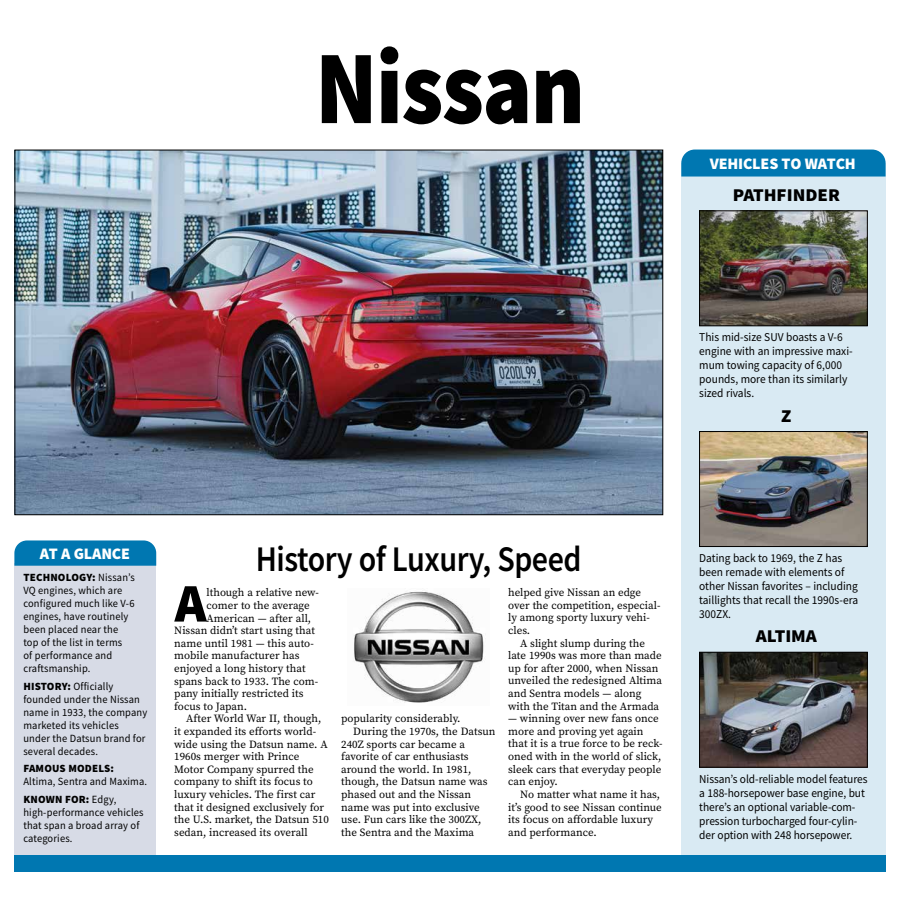
<style>
.page{position:relative;width:900px;height:908px;background:#fff}
.page>*{position:absolute;margin:0;border:0;box-sizing:border-box;transform-origin:0 0}
.t1{font:900 104.4px "Source Sans Pro";letter-spacing:-.015em;color:#000;scale:.89 1}
.t2{font:900 54.3px "Source Sans Pro";color:#000}
.t3{font:600 36px "Source Sans Pro";letter-spacing:-.015em;color:#000;scale:.89 1}
.t4{font:900 18px "Source Sans Pro";color:#000;scale:1.05 1}
.t5{font:900 16px "Source Sans Pro";letter-spacing:-.01em;color:#fff}
.t6{font:12px/14px "Source Sans Pro";color:#000;scale:.95 1}
.t7{font:11px/12.6px "Source Serif Pro";color:#000}
.t8{font:11px/13px "Source Sans Pro";letter-spacing:.015em;color:#000;scale:.95 1}
.t9{font:900 11px "Source Sans Pro";letter-spacing:.015em;color:#000}
.s1{font-weight:900}
</style>
<div class="page">
<div style="left:681px;top:163px;width:205px;height:708px;background:#d9eaf3"></div>
<img style="left:16px;top:151px;width:645px;height:362px">
<img style="left:701px;top:212px;width:165px;height:112px">
<div style="left:699px;top:210px;width:169px;height:116px;border:1px solid #000"></div>
<div style="left:14px;top:563px;width:142px;height:308px;background:#d7dbe6"></div>
<div style="left:14px;top:540px;width:142px;height:25px;background:#0077b1"></div>
<div style="left:14px;top:855px;width:872px;height:16px;background:#0077b1"></div>
<img style="left:354px;top:591px;width:130px;height:112px">
<div style="left:681px;top:149px;width:205px;height:27px;background:#0077b1"></div>
<img style="left:701px;top:653px;width:165px;height:112px">
<div style="left:699px;top:651px;width:169px;height:116px;border:1px solid #000"></div>
<img style="left:701px;top:433px;width:165px;height:111px">
<div style="left:699px;top:431px;width:169px;height:115px;border:1px solid #000"></div>
<h1 class="t1" style="left:315px;top:16px;width:305px">Nissan</h1>
<h3 class="t5" style="left:710px;top:152px;width:148px">VEHICLES TO WATCH</h3>
<h3 class="t4" style="left:733px;top:182px;width:103px">PATHFINDER</h3>
<p class="t6" style="left:699px;top:330px;width:163px">This mid-size SUV boasts a V-6 engine with an impressive maxi&shy;mum towing capacity of 6,000 pounds, more than its similarly sized rivals.</p>
<h3 class="t4" style="left:781px;top:403px;width:11px">Z</h3>
<h3 class="t5" style="left:40px;top:543px;width:92px">AT A GLANCE</h3>
<p class="t8" style="left:23px;top:570px;width:119px"><span class="s1">TECHNOLOGY:</span> Nissan’s<br>VQ engines, which are configured much like V-6 engines, have routinely been placed near the top of the list in terms<br>of performance and craftsmanship.</p>
<p class="t8" style="left:23px;top:679px;width:132px"><span class="s1">HISTORY:</span> Officially founded under the Nissan name in 1933, the company marketed its vehicles under the Datsun brand for several decades.</p>
<p class="t9" style="left:23px;top:760px;width:92px">FAMOUS MODELS:</p>
<p class="t8" style="left:23px;top:772px;width:132px;line-height:17.5px">Altima, Sentra and Maxima.<br><span class="s1">KNOWN FOR:</span> Edgy,</p>
<p class="t8" style="left:23px;top:805px;width:128px">high-performance vehicles that span a broad array of categories.</p>
<h3 class="t3" style="left:256px;top:534px;width:367px">History of Luxury, Speed</h3>
<h2 class="t2" style="left:175px;top:565px;width:33px">A</h2>
<p class="t7" style="left:207px;top:586px;width:114px">lthough a relative new-</p>
<p class="t7" style="left:207px;top:598px;width:105px">comer to the average</p>
<p class="t7" style="left:207px;top:611px;width:106px">American — after all,</p>
<p class="t7" style="left:174px;top:624px;width:142px">Nissan didn’t start using that</p>
<p class="t7" style="left:174px;top:636px;width:141px">name until 1981 — this auto-</p>
<p class="t7" style="left:174px;top:649px;width:127px">mobile manufacturer has</p>
<p class="t7" style="left:174px;top:661px;width:133px">enjoyed a long history that</p>
<p class="t7" style="left:174px;top:674px;width:145px">spans back to 1933. The com-</p>
<p class="t7" style="left:174px;top:687px;width:131px">pany initially restricted its</p>
<p class="t7" style="left:174px;top:699px;width:74px">focus to Japan.</p>
<p class="t7" style="left:186px;top:712px;width:137px">After World War II, though,</p>
<p class="t7" style="left:174px;top:724px;width:144px">it expanded its efforts world-</p>
<p class="t7" style="left:174px;top:737px;width:155px">wide using the Datsun name. A</p>
<p class="t7" style="left:174px;top:750px;width:127px">1960s merger with Prince</p>
<p class="t7" style="left:174px;top:762px;width:141px">Motor Company spurred the</p>
<p class="t7" style="left:174px;top:775px;width:140px">company to shift its focus to</p>
<p class="t7" style="left:174px;top:787px;width:143px">luxury vehicles. The first car</p>
<p class="t7" style="left:174px;top:800px;width:151px">that it designed exclusively for</p>
<p class="t7" style="left:174px;top:813px;width:156px">the U.S. market, the Datsun 510</p>
<p class="t7" style="left:174px;top:825px;width:135px">sedan, increased its overall</p>
<p class="t7" style="left:341px;top:712px;width:121px">popularity considerably.</p>
<p class="t7" style="left:353px;top:724px;width:144px">During the 1970s, the Datsun</p>
<p class="t7" style="left:341px;top:737px;width:125px">240Z sports car became a</p>
<p class="t7" style="left:341px;top:750px;width:129px">favorite of car enthusiasts</p>
<p class="t7" style="left:341px;top:762px;width:132px">around the world. In 1981,</p>
<p class="t7" style="left:341px;top:775px;width:148px">though, the Datsun name was</p>
<p class="t7" style="left:341px;top:787px;width:131px">phased out and the Nissan</p>
<p class="t7" style="left:341px;top:800px;width:140px">name was put into exclusive</p>
<p class="t7" style="left:341px;top:813px;width:142px">use. Fun cars like the 300ZX,</p>
<p class="t7" style="left:341px;top:825px;width:135px">the Sentra and the Maxima</p>
<p class="t7" style="left:508px;top:586px;width:154px">helped give Nissan an edge over the competition, especial&shy;ly among sporty luxury vehi&shy;cles.</p>
<p class="t7" style="left:508px;top:636px;width:155px;text-indent:12px">A slight slump during the late 1990s was more than made up for after 2000, when Nissan unveiled the redesigned Altima and Sentra models — along with the Titan and the Armada</p>
<p class="t7" style="left:508px;top:712px;width:156px">— winning over new fans once more and proving yet again that it is a true force to be reck&shy;oned with in the world of slick, sleek cars that everyday people can enjoy.</p>
<p class="t7" style="left:508px;top:787px;width:155px;text-indent:12px">No matter what name it has, it’s good to see Nissan continue its focus on affordable luxury and performance.</p>
<p class="t6" style="left:699px;top:551px;width:169px">Dating back to 1969, the Z has been remade with elements of other Nissan favorites – including taillights that recall the 1990s-era<br>300ZX.</p>
<h3 class="t4" style="left:756px;top:623px;width:60px">ALTIMA</h3>
<p class="t6" style="left:699px;top:771px;width:179px">Nissan’s old-reliable model features a 188-horsepower base engine, but there’s an optional variable-com&shy;pression turbocharged four-cylin&shy;der option with 248 horsepower.</p>
</div>
